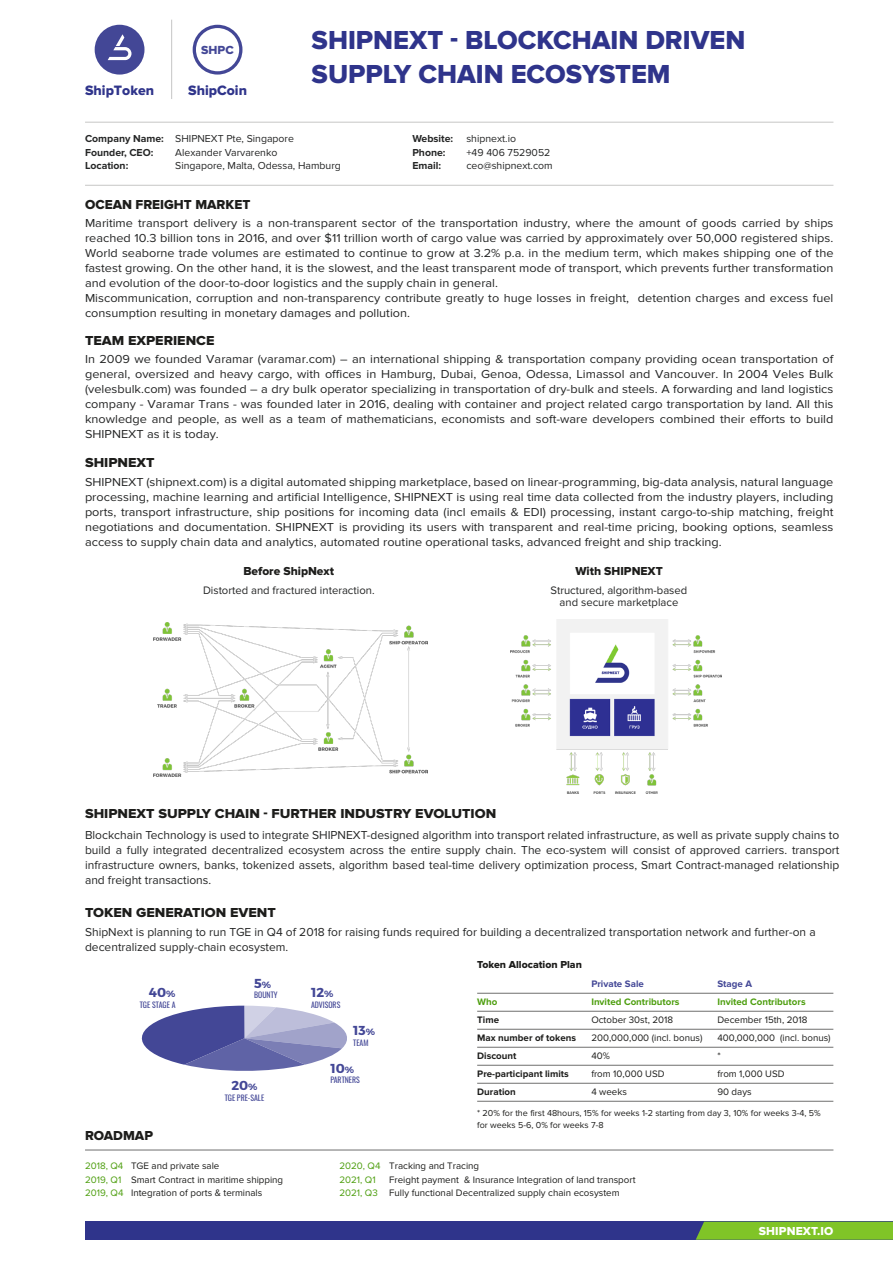
<style>
.page{position:relative;width:893px;height:1263px;background:#fff}
.page>*{position:absolute;margin:0;border:0;box-sizing:border-box;transform-origin:0 0}
.t1{font:27px/34.5px "Proxima Nova Extrabld";color:#2f348b}
.t2{font:14.1px "Proxima Nova Extrabld";color:#2f348b}
.t3{font:13.5px "Proxima Nova Extrabld";color:#1d1d1b;scale:1.06 1}
.t4{font:13.5px "Proxima Nova Extrabld";color:#1d1d1b}
.t5{font:700 13.05px "Montserrat";color:#434796}
.t6{font:12.15px "Proxima Nova Extrabld";color:#434796}
.t7{font:12px/15px "Proxima Nova";color:#252626;text-align:justify;scale:1.06 1}
.t8{font:12px/15px "Proxima Nova";color:#252626;text-align:justify}
.t9{font:12px "Proxima Nova Extrabld";color:#1d1d1b}
.t10{font:12px "Proxima Nova Extrabld";letter-spacing:.01em;color:#fff}
.t11{font:11.25px/12px "Proxima Nova";color:#252626;text-align:center}
.t12{font:10.5px/13.5px "Proxima Nova";color:#252626}
.t13{font:700 10.5px/13.5px "Proxima Nova";color:#252626}
.t14{font:10.5px "Proxima Nova Extrabld";color:#1d1d1b}
.t15{font:9.75px/18px "Proxima Nova";color:#1d1d1b}
.t16{font:700 9.75px/18px "Proxima Nova";color:#1d1d1b}
.t17{font:9.75px/13.5px "Proxima Nova";color:#4d9e0e}
.t18{font:700 9.75px "Proxima Nova";color:#4d9e0e}
.t19{font:700 9.75px "Proxima Nova";color:#434796}
.t20{font:9px/12px "Proxima Nova";color:#1d1d1b}
.t21{font:7.8px "Oswald";color:#434796}
.s1{font-size:9.15px}
</style>
<div class="page">
<hr style="left:85px;top:122px;width:748px;height:1px;background:#c6c6c5">
<hr style="left:85px;top:1150px;width:748px;height:1px;background:#6f6f6e">
<hr style="left:85px;top:185px;width:748px;height:1px;background:#c6c6c5">
<div style="left:95px;top:25px;width:49px;height:50px;background:#434796;border-radius:50%"></div>
<svg style="left:108px;top:34px;width:23px;height:26px"></svg>
<svg style="left:193px;top:25px;width:49px;height:50px"></svg>
<hr style="left:171px;top:20px;width:1px;height:79px;background:#c6c6c5">
<img style="left:153px;top:622px;width:274px;height:154px">
<img style="left:510px;top:620px;width:211px;height:173px">
<hr style="left:477px;top:1101px;width:356px;height:1px;background:#6f6f6e">
<hr style="left:477px;top:1083px;width:356px;height:1px;background:#6f6f6e">
<hr style="left:477px;top:1065px;width:356px;height:1px;background:#6f6f6e">
<hr style="left:477px;top:1047px;width:356px;height:1px;background:#6f6f6e">
<hr style="left:477px;top:1029px;width:356px;height:1px;background:#6f6f6e">
<hr style="left:477px;top:1011px;width:356px;height:1px;background:#6f6f6e">
<hr style="left:477px;top:993px;width:356px;height:1px;background:#6f6f6e">
<div style="left:85px;top:1222px;width:808px;height:18px;background:#2f348b"></div>
<svg style="left:696px;top:1222px;width:197px;height:18px;background:#7dbe2a"></svg>
<svg style="left:141px;top:1006px;width:206px;height:65px"></svg>
<p class="t2" style="left:85px;top:82px;width:71px">ShipToken</p>
<p class="t6" style="left:201px;top:43px;width:34px">SHPC</p>
<p class="t2" style="left:188px;top:82px;width:60px">ShipCoin</p>
<h1 class="t1" style="left:312px;top:23px;width:435px">SHIPNEXT - BLOCKCHAIN DRIVEN<br>SUPPLY CHAIN ECOSYSTEM</h1>
<p class="t13" style="left:85px;top:132px;width:80px">Company Name:<br>Founder, CEO:<br>Location:</p>
<p class="t12" style="left:175px;top:132px;width:167px">SHIPNEXT Pte, Singapore<br>Alexander Varvarenko<br>Singapore, Malta, Odessa, Hamburg</p>
<p class="t4" style="left:85px;top:197px;width:167px">OCEAN FREIGHT MARKET</p>
<p class="t13" style="left:412px;top:132px;width:42px">Website:</p>
<p class="t12" style="left:466px;top:132px;width:51px">shipnext.io</p>
<p class="t13" style="left:412px;top:146px;width:35px">Phone:</p>
<p class="t12" style="left:466px;top:145px;width:85px">+49 406 7529052</p>
<p class="t13" style="left:412px;top:159px;width:30px">Email:</p>
<p class="t12" style="left:466px;top:159px;width:88px">ceo@shipnext.com</p>
<p class="t7" style="left:85px;top:215px;width:708px;text-align:left">Maritime transport delivery is a non-transparent sector of the transportation industry, where the amount of goods carried by ships reached 10.3 billion tons in 2016, and over $11 trillion worth of cargo value was carried by approximately over 50,000 registered ships.<br>World seaborne trade volumes are estimated to continue to grow at 3.2% p.a. in the medium term, which makes shipping one of the fastest growing. On the other hand, it is the slowest, and the least transparent mode of transport, which prevents further transformation and evolution of the door-to-door logistics and the supply chain in general.<br>Miscommunication, corruption and non-transparency contribute greatly to huge losses in freight, detention charges and excess fuel consumption resulting in monetary damages and pollution.</p>
<p class="t3" style="left:85px;top:333px;width:124px">TEAM EXPERIENCE</p>
<p class="t7" style="left:85px;top:351px;width:708px">In 2009 we founded Varamar (varamar.com) – an international shipping &amp; transportation company providing ocean transportation of general, oversized and heavy cargo, with offices in Hamburg, Dubai, Genoa, Odessa, Limassol and Vancouver. In 2004 Veles Bulk (velesbulk.com) was founded – a dry bulk operator specializing in transportation of dry-bulk and steels. A forwarding and land logistics company - Varamar Trans - was founded later in 2016, dealing with container and project related cargo transportation by land. All this knowledge and people, as well as a team of mathematicians, economists and soft-ware developers combined their efforts to build SHIPNEXT as it is today.</p>
<p class="t3" style="left:85px;top:455px;width:67px">SHIPNEXT</p>
<p class="t7" style="left:85px;top:475px;width:708px">SHIPNEXT (shipnext.com) is a digital automated shipping marketplace, based on linear-programming, big-data analysis, natural language processing, machine learning and artificial Intelligence, SHIPNEXT is using real time data collected from the industry players, including ports, transport infrastructure, ship positions for incoming data (incl emails &amp; EDI) processing, instant cargo-to-ship matching, freight negotiations and documentation. SHIPNEXT is providing its users with transparent and real-time pricing, booking options, seamless access to supply chain data and analytics, automated routine operational tasks, advanced freight and ship tracking.</p>
<p class="t9" style="left:243px;top:564px;width:92px">Before ShipNext</p>
<p class="t11" style="left:203px;top:585px;width:173px">Distorted and fractured interaction.</p>
<p class="t9" style="left:575px;top:564px;width:89px">With SHIPNEXT</p>
<p class="t11" style="left:551px;top:585px;width:138px">Structured, algorithm-based and secure marketplace</p>
<p class="t3" style="left:85px;top:806px;width:389px">SHIPNEXT SUPPLY CHAIN - FURTHER INDUSTRY EVOLUTION</p>
<p class="t8" style="left:85px;top:827px;width:756px">Blockchain Technology is used to integrate SHIPNEXT-designed algorithm into transport related infrastructure, as well as private supply chains to build a fully integrated decentralized ecosystem across the entire supply chain. The eco-system will consist of approved carriers. transport infrastructure owners, banks, tokenized assets, algorithm based teal-time delivery optimization process, Smart Contract-managed relationship and freight transactions.</p>
<p class="t3" style="left:85px;top:905px;width:181px">TOKEN GENERATION EVENT</p>
<p class="t8" style="left:85px;top:924px;width:732px">ShipNext is planning to run TGE in Q4 of 2018 for raising funds required for building a decentralized transportation network and further-on a decentralized supply-chain ecosystem.</p>
<p class="t5" style="left:149px;top:984px;width:28px">40<span class="s1">%</span></p>
<p class="t21" style="left:140px;top:999px;width:37px">TGE STAGE A</p>
<p class="t4" style="left:85px;top:1127px;width:69px">ROADMAP</p>
<p class="t5" style="left:254px;top:975px;width:19px">5<span class="s1">%</span></p>
<p class="t21" style="left:254px;top:989px;width:25px">BOUNTY</p>
<p class="t5" style="left:231px;top:1077px;width:28px">20<span class="s1">%</span></p>
<p class="t21" style="left:225px;top:1092px;width:41px">TGE PRE-SALE</p>
<p class="t5" style="left:311px;top:984px;width:24px">12<span class="s1">%</span></p>
<p class="t21" style="left:311px;top:999px;width:31px">ADVISORS</p>
<p class="t5" style="left:353px;top:1023px;width:23px">13<span class="s1">%</span></p>
<p class="t21" style="left:353px;top:1037px;width:17px">TEAM</p>
<p class="t5" style="left:330px;top:1060px;width:25px">10<span class="s1">%</span></p>
<p class="t21" style="left:330px;top:1075px;width:31px">PARTNERS</p>
<p class="t14" style="left:477px;top:959px;width:106px">Token Allocation Plan</p>
<p class="t18" style="left:477px;top:996px;width:22px">Who</p>
<p class="t16" style="left:477px;top:1011px;width:100px">Time<br>Max number of tokens<br>Discount<br>Pre-participant limits<br>Duration</p>
<p class="t19" style="left:591px;top:978px;width:54px">Private Sale</p>
<p class="t18" style="left:591px;top:996px;width:90px">Invited Contributors</p>
<p class="t15" style="left:591px;top:1011px;width:113px">October 30st, 2018<br>200,000,000 (incl. bonus)<br>40%<br>from 10,000 USD<br>4 weeks</p>
<p class="t19" style="left:717px;top:978px;width:36px">Stage A</p>
<p class="t18" style="left:717px;top:996px;width:90px">Invited Contributors</p>
<p class="t15" style="left:717px;top:1011px;width:115px">December 15th, 2018<br>400,000,000 (incl. bonus) *<br>from 1,000 USD<br>90 days</p>
<p class="t20" style="left:477px;top:1107px;width:345px">* 20% for the first 48hours, 15% for weeks 1-2 starting from day 3, 10% for weeks 3-4, 5% for weeks 5-6, 0% for weeks 7-8</p>
<p class="t15" style="left:131px;top:1159px;width:154px;line-height:13.5px">TGE and private sale<br>Smart Contract in maritime shipping<br>Integration of ports &amp; terminals</p>
<p class="t17" style="left:85px;top:1159px;width:40px">2018, Q4<br>2019, Q1<br>2019, Q4</p>
<p class="t15" style="left:389px;top:1159px;width:248px;line-height:13.5px">Tracking and Tracing<br>Freight payment &amp; Insurance Integration of land transport<br>Fully functional Decentralized supply chain ecosystem</p>
<p class="t17" style="left:339px;top:1159px;width:43px">2020, Q4<br>2021, Q1<br>2021, Q3</p>
<p class="t10" style="left:759px;top:1224px;width:76px">SHIPNEXT.IO</p>
</div>
